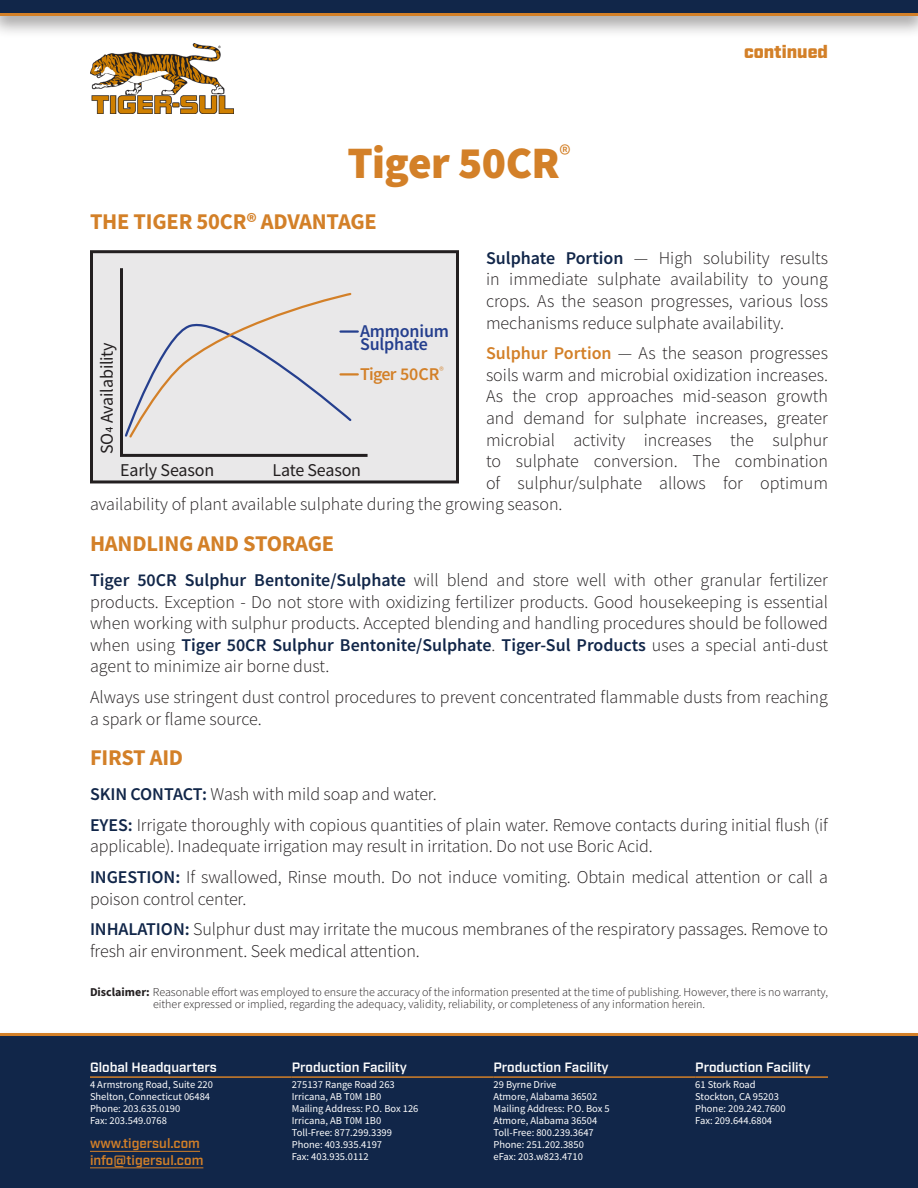
<style>
.page{position:relative;width:918px;height:1188px;background:#fff}
.page>*{position:absolute;margin:0;border:0;box-sizing:border-box;transform-origin:0 0}
._01_Page_Heading_-_P{font:900 45px "Source Sans Pro";letter-spacing:-.015em;color:#d38028}
._03_Section_Heading{font:700 22.5px "Source Sans Pro";letter-spacing:-.01em;color:#d38028}
._04_Body{font:300 18px/21.6px "Source Sans Pro";letter-spacing:-.005em;color:#231f20}
._04_Body-2{font:18px "Source Sans Pro";letter-spacing:-.01em;color:#231f20}
._04_Body-3{font:600 18px/13.5px "Source Sans Pro";letter-spacing:-.01em;color:#253f8e}
._04_Body-4{font:600 18px "Source Sans Pro";letter-spacing:-.04em;color:#d38028}
._04_Body-5{font:900 18px "Industry";color:#d38028}
.Location_Name{font:600 13.5px "Industry";color:#fff}
.Location_Name-2{font:600 13.5px "Industry";color:#d38028}
._05_Disclaimer{font:300 12px/12px "Source Sans Pro";color:#231f20}
.Location_Address{font:10.5px "Source Sans Pro";color:#fff}
.s1{font-weight:600;color:#112649}
.s2{font-weight:600;color:#d38028}
.s3{font-weight:700}
</style>
<div class="page">
<div style="left:0;top:1029px;width:918px;height:159px;background:#231f20;opacity:.4"></div>
<div style="left:0;top:1035px;width:918px;height:153px;background:#112649"></div>
<hr style="left:494px;top:1076px;width:201px;height:2px;background:#d38028">
<hr style="left:90px;top:1076px;width:202px;height:2px;background:#d38028">
<hr style="left:90px;top:1151px;width:110px;height:1px;background:#d38028">
<hr style="left:90px;top:1167px;width:113px;height:1px;background:#d38028">
<hr style="left:292px;top:1076px;width:202px;height:2px;background:#d38028">
<hr style="left:695px;top:1076px;width:133px;height:2px;background:#d38028">
<hr style="left:0;top:1034px;width:918px;height:2px;background:#d38028">
<img style="left:90px;top:44px;width:143px;height:70px">
<div style="left:0;top:0;width:918px;height:39px;background:#231f20;opacity:.4"></div>
<div style="left:0;top:0;width:918px;height:15px;background:#112649"></div>
<hr style="left:0;top:14px;width:918px;height:2px;background:#d38028">
<div style="left:92px;top:252px;width:366px;height:230px;background:#e9e8e9"></div>
<div style="left:90px;top:250px;width:369px;height:233px;border:3px solid #231f20"></div>
<svg style="left:120px;top:268px;width:248px;height:189px"></svg>
<svg style="left:124px;top:292px;width:229px;height:147px"></svg>
<hr style="left:340px;top:373px;width:18px;height:3px;background:#d38028">
<hr style="left:340px;top:330px;width:18px;height:3px;background:#253f8e">
<p class="_01_Page_Heading_-_P" style="left:347px;top:132px;width:225px">Tiger 50CR<sup>®</sup></p>
<p class="_03_Section_Heading" style="left:90px;top:206px;width:288px">THE TIGER 50CR® ADVANTAGE</p>
<p class="_04_Body-5" style="left:744px;top:41px;width:85px">continued</p>
<p class="_04_Body" style="left:486px;top:247px;width:344px;text-align:justify"><span class="s1">Sulphate Portion</span> — High solubility results in immediate sulphate availability to young crops. As the season progresses, various loss mechanisms reduce sulphate availability.</p>
<p class="_04_Body" style="left:486px;top:342px;width:343px"><span class="s2">Sulphur Portion</span> — As the season progresses</p>
<p class="_04_Body" style="left:486px;top:364px;width:343px">soils warm and microbial oxidization increases.</p>
<p class="_04_Body" style="left:486px;top:386px;width:343px">As the crop approaches mid-season growth</p>
<p class="_04_Body" style="left:486px;top:407px;width:344px">and demand for sulphate increases, greater</p>
<p class="_04_Body" style="left:486px;top:429px;width:344px">microbial activity increases the sulphur</p>
<p class="_04_Body" style="left:486px;top:450px;width:344px">to sulphate conversion. The combination</p>
<p class="_04_Body" style="left:486px;top:472px;width:343px">of sulphur/sulphate allows for optimum</p>
<p class="_04_Body" style="left:90px;top:494px;width:474px">availability of plant available sulphate during the growing season.</p>
<p class="_03_Section_Heading" style="left:90px;top:528px;width:246px">HANDLING AND STORAGE</p>
<p class="_04_Body" style="left:90px;top:569px;width:740px;text-align:justify"><span class="s1">Tiger 50CR Sulphur Bentonite/Sulphate</span> will blend and store well with other granular fertilizer products. Exception - Do not store with oxidizing fertilizer products. Good housekeeping is essential when working with sulphur products. Accepted blending and handling procedures should be followed when using <span class="s1">Tiger 50CR Sulphur Bentonite/Sulphate</span>. <span class="s1">Tiger-Sul Products</span> uses a special anti-dust agent to minimize air borne dust.</p>
<p class="_04_Body" style="left:90px;top:686px;width:739px">Always use stringent dust control procedures to prevent concentrated flammable dusts from reaching a spark or flame source.</p>
<p class="_03_Section_Heading" style="left:90px;top:742px;width:95px">FIRST AID</p>
<p class="_04_Body" style="left:90px;top:783px;width:348px"><span class="s1">SKIN CONTACT:</span> Wash with mild soap and water.</p>
<p class="_04_Body" style="left:90px;top:814px;width:739px"><span class="s1">EYES:</span> Irrigate thoroughly with copious quantities of plain water. Remove contacts during initial flush (if applicable). Inadequate irrigation may result in irritation. Do not use Boric Acid.</p>
<p class="_04_Body" style="left:90px;top:866px;width:740px"><span class="s1">INGESTION:</span> If swallowed, Rinse mouth. Do not induce vomiting. Obtain medical attention or call a poison control center.</p>
<p class="_04_Body" style="left:90px;top:918px;width:740px"><span class="s1">INHALATION:</span> Sulphur dust may irritate the mucous membranes of the respiratory passages. Remove to fresh air environment. Seek medical attention.</p>
<p class="_04_Body-3" style="left:360px;top:324px;width:90px">Ammonium<br>Sulphate</p>
<p class="_04_Body-2" style="left:95px;top:454px;width:113px;rotate:-90deg">SO4 Availability</p>
<p class="_04_Body-4" style="left:360px;top:362px;width:85px">Tiger 50CR<sup>®</sup></p>
<p class="_04_Body-2" style="left:120px;top:458px;width:95px">Early Season</p>
<p class="_04_Body-2" style="left:273px;top:458px;width:90px">Late Season</p>
<p class="_05_Disclaimer" style="left:153px;top:986px;width:677px;text-indent:-63px"><span class="s3">Disclaimer:</span> Reasonable effort was employed to ensure the accuracy of the information presented at the time of publishing. However, there is no warranty, either expressed or implied, regarding the adequacy, validity, reliability, or completeness of any information herein.</p>
<p class="Location_Name" style="left:90px;top:1059px;width:128px">Global Headquarters</p>
<p class="Location_Address" style="left:90px;top:1078px;width:124px">4 Armstrong Road, Suite 220</p>
<p class="Location_Address" style="left:90px;top:1090px;width:122px">Shelton, Connecticut 06484</p>
<p class="Location_Address" style="left:90px;top:1102px;width:92px">Phone: 203.635.0190</p>
<p class="Location_Address" style="left:90px;top:1114px;width:78px">Fax: 203.549.0768</p>
<p class="Location_Name-2" style="left:90px;top:1136px;width:112px">www.tigersul.com</p>
<p class="Location_Name-2" style="left:90px;top:1152px;width:115px">info@tigersul.com</p>
<p class="Location_Name" style="left:292px;top:1059px;width:117px">Production Facility</p>
<p class="Location_Address" style="left:292px;top:1078px;width:105px">275137 Range Road 263</p>
<p class="Location_Address" style="left:292px;top:1090px;width:91px">Irricana, AB T0M 1B0</p>
<p class="Location_Address" style="left:292px;top:1102px;width:128px">Mailing Address: P.O. Box 126</p>
<p class="Location_Address" style="left:292px;top:1114px;width:91px">Irricana, AB T0M 1B0</p>
<p class="Location_Address" style="left:292px;top:1126px;width:102px">Toll-Free: 877.299.3399</p>
<p class="Location_Address" style="left:292px;top:1138px;width:92px">Phone: 403.935.4197</p>
<p class="Location_Address" style="left:292px;top:1150px;width:78px">Fax: 403.935.0112</p>
<p class="Location_Name" style="left:494px;top:1059px;width:117px">Production Facility</p>
<p class="Location_Address" style="left:494px;top:1078px;width:64px">29 Byrne Drive</p>
<p class="Location_Address" style="left:494px;top:1090px;width:105px">Atmore, Alabama 36502</p>
<p class="Location_Address" style="left:494px;top:1102px;width:118px">Mailing Address: P.O. Box 5</p>
<p class="Location_Address" style="left:494px;top:1114px;width:105px">Atmore, Alabama 36504</p>
<p class="Location_Address" style="left:494px;top:1126px;width:102px">Toll-Free: 800.239.3647</p>
<p class="Location_Address" style="left:494px;top:1138px;width:92px">Phone: 251.202.3850</p>
<p class="Location_Address" style="left:494px;top:1150px;width:91px">eFax: 203.w823.4710</p>
<p class="Location_Name" style="left:695px;top:1059px;width:117px">Production Facility</p>
<p class="Location_Address" style="left:695px;top:1078px;width:62px">61 Stork Road</p>
<p class="Location_Address" style="left:695px;top:1090px;width:85px">Stockton, CA 95203</p>
<p class="Location_Address" style="left:695px;top:1102px;width:92px">Phone: 209.242.7600</p>
<p class="Location_Address" style="left:695px;top:1114px;width:78px">Fax: 209.644.6804</p>
</div>
